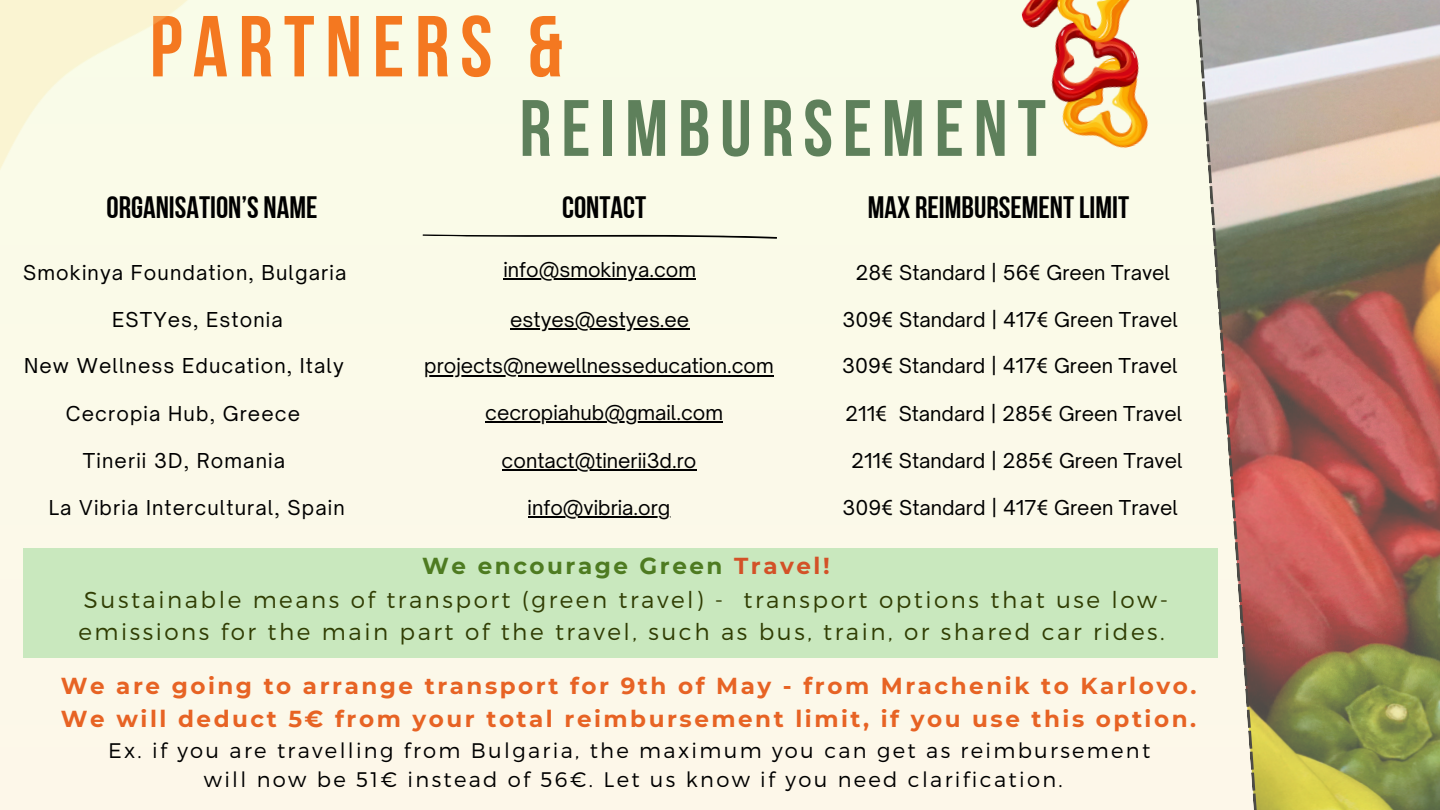
<style>
.page{position:relative;width:1440px;height:810px;background:#fbfae8}
.page>*{position:absolute;margin:0;border:0;box-sizing:border-box;transform-origin:0 0}
.t1{font:86.3px "Bebas Neue Cyrillic";letter-spacing:.12em;color:#f47820}
.t2{font:79.7px "Bebas Neue Cyrillic";letter-spacing:.12em;color:#5e805b}
.t3{font:30.9px "Bebas Neue Cyrillic";color:#000}
.t4{font:300 23.1px/33px "Montserrat";letter-spacing:.11em;color:#303d03;text-align:center}
.t5{font:700 23.1px/33.8px "Montserrat";letter-spacing:.11em;color:#e76324}
.t6{font:300 21.1px/29.2px "Montserrat";letter-spacing:.11em;color:#000;text-align:center}
.t7{font:19.7px "Open Sauce One";color:#000}
.t8{font:19.7px "Open Sauce One";letter-spacing:.055em;color:#000}
.s1{font-weight:700;color:#4e7b21}
.s2{font-weight:700;color:#d35127}
</style>
<div class="page">
<img style="left:1021px;top:0;width:128px;height:149px">
<svg style="left:1194px;top:0;width:246px;height:810px;background:#b4917c"></svg>
<hr style="left:510px;top:328px;width:179px;height:2px;background:#000">
<hr style="left:424px;top:375px;width:350px;height:1px;background:#000">
<hr style="left:485px;top:421px;width:238px;height:2px;background:#000">
<hr style="left:528px;top:517px;width:142px;height:1px;background:#000">
<hr style="left:502px;top:469px;width:194px;height:2px;background:#000">
<svg style="left:422px;top:234px;width:355px;height:5px"></svg>
<hr style="left:503px;top:278px;width:193px;height:2px;background:#000">
<div style="left:24px;top:548px;width:1194px;height:109px;background:#c9e8be"></div>
<p class="t1" style="left:150px;top:12px;width:414px">PARTNERS &amp;</p>
<p class="t2" style="left:520px;top:96px;width:528px">REIMBURSEMENT</p>
<p class="t3" style="left:106px;top:195px;width:213px">ORGANISATION’S NAME</p>
<p class="t3" style="left:562px;top:195px;width:86px">CONTACT</p>
<h1 class="t3" style="left:868px;top:195px;width:263px">MAX REIMBURSEMENTLIMIT</h1>
<p class="t8" style="left:23px;top:260px;width:325px">Smokinya Foundation, Bulgaria</p>
<p class="t7" style="left:503px;top:257px;width:194px">info@smokinya.com</p>
<p class="t7" style="left:856px;top:260px;width:316px">28€ Standard | 56€ Green Travel</p>
<h1 class="t8" style="left:112px;top:307px;width:172px">ESTYes, Estonia</h1>
<h2 class="t7" style="left:510px;top:307px;width:181px">estyes@estyes.ee</h2>
<h2 class="t7" style="left:842px;top:307px;width:337px">309€ Standard | 417€ Green Travel</h2>
<h2 class="t8" style="left:24px;top:354px;width:321px">New Wellness Education, Italy</h2>
<p class="t7" style="left:424px;top:354px;width:351px">projects@newellnesseducation.com</p>
<p class="t7" style="left:842px;top:354px;width:337px">309€ Standard | 417€ Green Travel</p>
<p class="t8" style="left:66px;top:402px;width:236px">Cecropia Hub, Greece</p>
<p class="t7" style="left:485px;top:400px;width:239px">cecropiahub@gmail.com</p>
<p class="t7" style="left:846px;top:402px;width:338px">211€ Standard | 285€ Green Travel</p>
<p class="t8" style="left:83px;top:448px;width:204px">Tinerii 3D, Romania</p>
<p class="t7" style="left:502px;top:448px;width:196px">contact@tinerii3d.ro</p>
<p class="t7" style="left:851px;top:448px;width:333px">211€ Standard | 285€ Green Travel</p>
<p class="t8" style="left:49px;top:495px;width:298px">La Vibria Intercultural, Spain</p>
<p class="t7" style="left:528px;top:495px;width:144px">info@vibria.org</p>
<p class="t7" style="left:842px;top:495px;width:337px">309€ Standard | 417€ Green Travel</p>
<p class="t4" style="left:78px;top:549px;width:1091px"><span class="s1">We encourage Green</span> <span class="s2">Travel!<br></span>Sustainable means of transport (green travel) - transport options that use low&shy;emissions for the main part of the travel, such as bus, train, or shared car rides.</p>
<p class="t5" style="left:61px;top:669px;width:1137px">We are going to arrange transport for 9th of May - from Mrachenik to Karlovo.<br>We will deduct 5€ from your total reimbursement limit, if you use this option.</p>
<p class="t6" style="left:108px;top:735px;width:1044px">Ex. if you are travelling from Bulgaria, the maximum you can get as reimbursement will now be 51€ instead of 56€. Let us know if you need clarification.</p>
</div>
